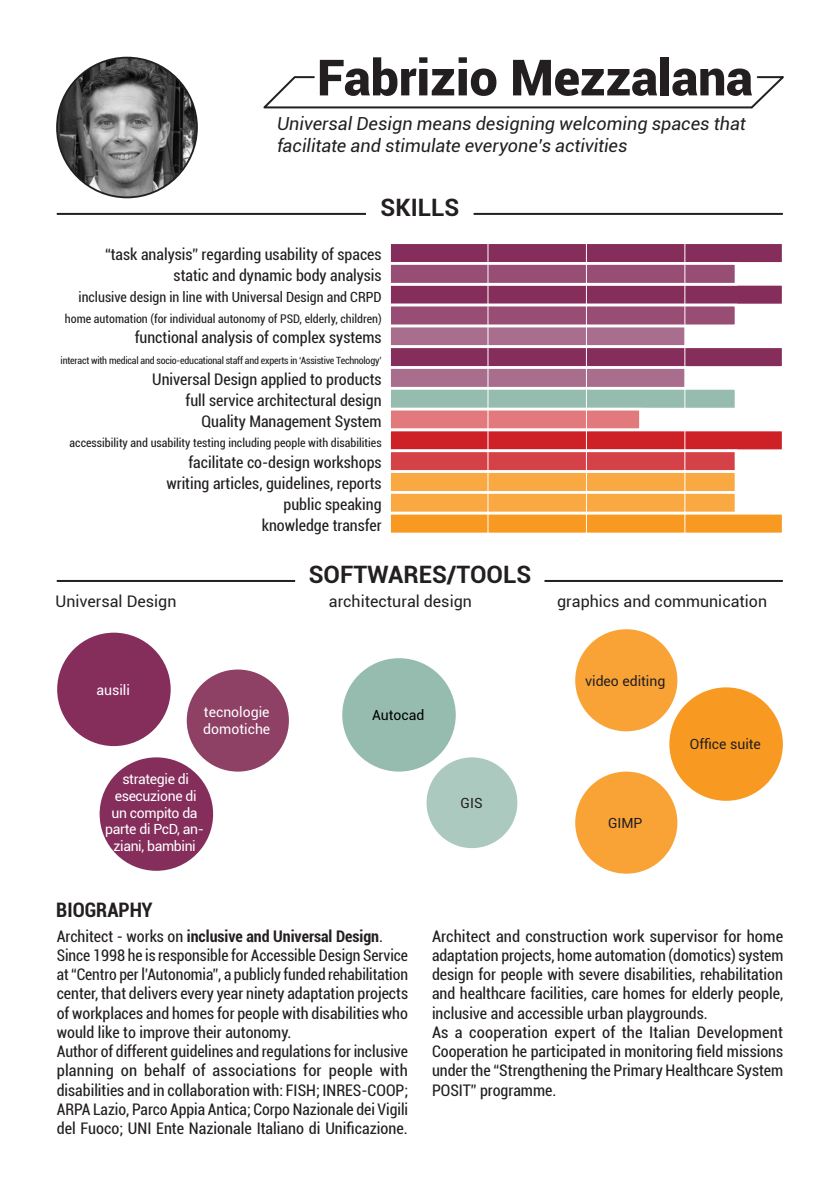
<style>
.page{position:relative;width:840px;height:1191px;background:#fff}
.page>*{position:absolute;margin:0;border:0;box-sizing:border-box;transform-origin:0 0}
.t1{font:900 50px "Roboto";color:#231f20}
.t2{font:700 24px "Roboto";color:#231f20}
.t3{font:700 condensed 20px "Roboto";color:#231f20}
.t4{font:italic 18px/21.6px "Roboto";color:#231f20}
.t5{font:condensed 16px/19.2px "Roboto";color:#231f20;text-align:justify}
.t6{font:16px "Roboto";color:#231f20}
.t7{font:700 condensed 16px "Roboto";color:#231f20}
.t8{font:14px/16.8px "Roboto";letter-spacing:-.025em;color:#fff;text-align:center}
.t9{font:condensed 14px "Roboto";color:#231f20}
.t10{font:14px "Roboto";color:#231f20}
.t11{font:14px/16.8px "Roboto";color:#fff}
.t12{font:14px "Roboto";color:#000}
.t13{font:condensed 12px "Roboto";color:#231f20}
.t14{font:condensed 10px "Roboto";letter-spacing:-.02em;color:#231f20}
.s1{font-weight:400}
</style>
<div class="page">
<div style="left:342px;top:658px;width:113px;height:113px;background:#96bcaf;border-radius:50%"></div>
<div style="left:426px;top:757px;width:91px;height:91px;background:#abc9bf;border-radius:50%"></div>
<div style="left:57px;top:632px;width:113px;height:114px;background:#852e5c;border-radius:50%"></div>
<div style="left:100px;top:757px;width:113px;height:113px;background:#852e5c;border-radius:50%"></div>
<div style="left:187px;top:669px;width:102px;height:102px;background:#8e4065;border-radius:50%"></div>
<div style="left:575px;top:629px;width:102px;height:102px;background:#f9a337;border-radius:50%"></div>
<div style="left:575px;top:771px;width:102px;height:102px;background:#f9a337;border-radius:50%"></div>
<div style="left:669px;top:687px;width:113px;height:114px;background:#f89921;border-radius:50%"></div>
<div style="left:388px;top:241px;width:396px;height:24px;background:#852e5c;border:3px solid #fff"></div>
<div style="left:388px;top:283px;width:396px;height:23px;background:#852e5c;border:3px solid #fff"></div>
<div style="left:388px;top:262px;width:349px;height:24px;background:#974d74;border:3px solid #fff"></div>
<div style="left:388px;top:324px;width:299px;height:24px;background:linear-gradient(to right,#ac7291,#a96d8d)"></div>
<div style="left:388px;top:345px;width:396px;height:24px;background:#852e5c;border:3px solid #fff"></div>
<div style="left:388px;top:366px;width:299px;height:24px;background:#a96d8d;border:3px solid #fff"></div>
<div style="left:388px;top:387px;width:349px;height:23px;background:#96bcaf;border:3px solid #fff"></div>
<div style="left:388px;top:408px;width:253px;height:23px;background:#e1797d;border:3px solid #fff"></div>
<div style="left:388px;top:428px;width:396px;height:24px;background:#cd2027;border:3px solid #fff"></div>
<div style="left:388px;top:449px;width:349px;height:24px;background:#d44248;border:3px solid #fff"></div>
<div style="left:388px;top:470px;width:349px;height:24px;background:#f9a842;border:3px solid #fff"></div>
<div style="left:388px;top:491px;width:349px;height:23px;background:#f9a842;border:3px solid #fff"></div>
<div style="left:388px;top:512px;width:396px;height:23px;background:#f89921;border:3px solid #fff"></div>
<div style="left:388px;top:304px;width:349px;height:23px;background:#974d74;border:3px solid #fff"></div>
<hr style="left:487px;top:241px;width:1px;height:294px;background:#fff">
<hr style="left:585px;top:241px;width:1px;height:294px;background:#fff">
<hr style="left:684px;top:241px;width:1px;height:294px;background:#fff">
<hr style="left:57px;top:213px;width:309px;height:2px;background:#231f20">
<hr style="left:473px;top:213px;width:309px;height:2px;background:#231f20">
<img style="left:57px;top:58px;width:140px;height:139px;border-radius:70px">
<svg style="left:263px;top:76px;width:521px;height:33px"></svg>
<hr style="left:57px;top:580px;width:238px;height:2px;background:#231f20">
<hr style="left:544px;top:580px;width:238px;height:2px;background:#231f20">
<p class="t1" style="left:317px;top:42px;width:437px">Fabrizio Mezzalana</p>
<p class="t4" style="left:277px;top:112px;width:470px">Universal Design means designing welcoming spaces that facilitate and stimulate everyone’s activities</p>
<p class="t2" style="left:380px;top:191px;width:80px">SKILLS</p>
<p class="t5" style="left:105px;top:244px;width:278px">“task analysis” regarding usability of spaces</p>
<p class="t5" style="left:173px;top:265px;width:209px">static and dynamic body analysis</p>
<p class="t9" style="left:78px;top:287px;width:304px">inclusive design in line with Universal Design and CRPD</p>
<p class="t13" style="left:65px;top:310px;width:318px">home automation (for individual autonomy of PSD, elderly, children)</p>
<p class="t5" style="left:135px;top:327px;width:248px">functional analysis of complex systems</p>
<p class="t14" style="left:61px;top:354px;width:322px">interact with medical and socio-educational staff and experts in ‘Assistive Technology’</p>
<p class="t5" style="left:152px;top:369px;width:231px">Universal Design applied to products</p>
<p class="t5" style="left:185px;top:390px;width:197px">full service architectural design</p>
<p class="t5" style="left:201px;top:411px;width:181px">Quality Management System</p>
<p class="t13" style="left:70px;top:435px;width:313px">accessibility and usability testing including people with disabilities</p>
<p class="t5" style="left:188px;top:452px;width:194px">facilitate co-design workshops</p>
<p class="t5" style="left:166px;top:473px;width:217px">writing articles, guidelines, reports</p>
<p class="t5" style="left:283px;top:494px;width:100px">public speaking</p>
<p class="t5" style="left:261px;top:515px;width:121px">knowledge transfer</p>
<p class="t2" style="left:308px;top:558px;width:224px">SOFTWARES/TOOLS</p>
<p class="t6" style="left:55px;top:590px;width:122px">Universal Design</p>
<p class="t6" style="left:329px;top:590px;width:144px">architectural design</p>
<p class="t6" style="left:557px;top:590px;width:211px">graphics and communication</p>
<p class="t8" style="left:96px;top:680px;width:35px">ausili</p>
<p class="t11" style="left:203px;top:703px;width:68px">tecnologie domotiche</p>
<p class="t8" style="left:105px;top:770px;width:100px">strategie di esecuzione di un compito da parte di PcD, an&shy;ziani, bambini</p>
<p class="t12" style="left:372px;top:705px;width:54px">Autocad</p>
<p class="t10" style="left:460px;top:793px;width:23px">GIS</p>
<p class="t10" style="left:584px;top:671px;width:82px">video editing</p>
<p class="t10" style="left:689px;top:734px;width:72px">Office suite</p>
<p class="t10" style="left:607px;top:813px;width:36px">GIMP</p>
<p class="t3" style="left:56px;top:895px;width:98px">BIOGRAPHY</p>
<p class="t7" style="left:57px;top:925px;width:327px"><span class="s1">Architect - works on</span> inclusive and Universal Design<span class="s1">.</span></p>
<p class="t5" style="left:57px;top:945px;width:352px">Since 1998 he is responsible for Accessible Design Service at “Centro per l’Autonomia”, a publicly funded rehabilitation center, that delivers every year ninety adaptation projects of workplaces and homes for people with disabilities who would like to improve their autonomy.</p>
<p class="t5" style="left:57px;top:1041px;width:353px">Author of different guidelines and regulations for inclusive planning on behalf of associations for people with disabilities and in collaboration with: FISH; INRES-COOP; ARPA Lazio, Parco Appia Antica; Corpo Nazionale dei Vigili del Fuoco; UNI Ente Nazionale Italiano di Unificazione.</p>
<p class="t5" style="left:432px;top:926px;width:352px">Architect and construction work supervisor for home adaptation projects, home automation (domotics) system design for people with severe disabilities, rehabilitation and healthcare facilities, care homes for elderly people, inclusive and accessible urban playgrounds.</p>
<p class="t5" style="left:432px;top:1022px;width:352px">As a cooperation expert of the Italian Development Cooperation he participated in monitoring field missions under the “Strengthening the Primary Healthcare System POSIT” programme.</p>
</div>
